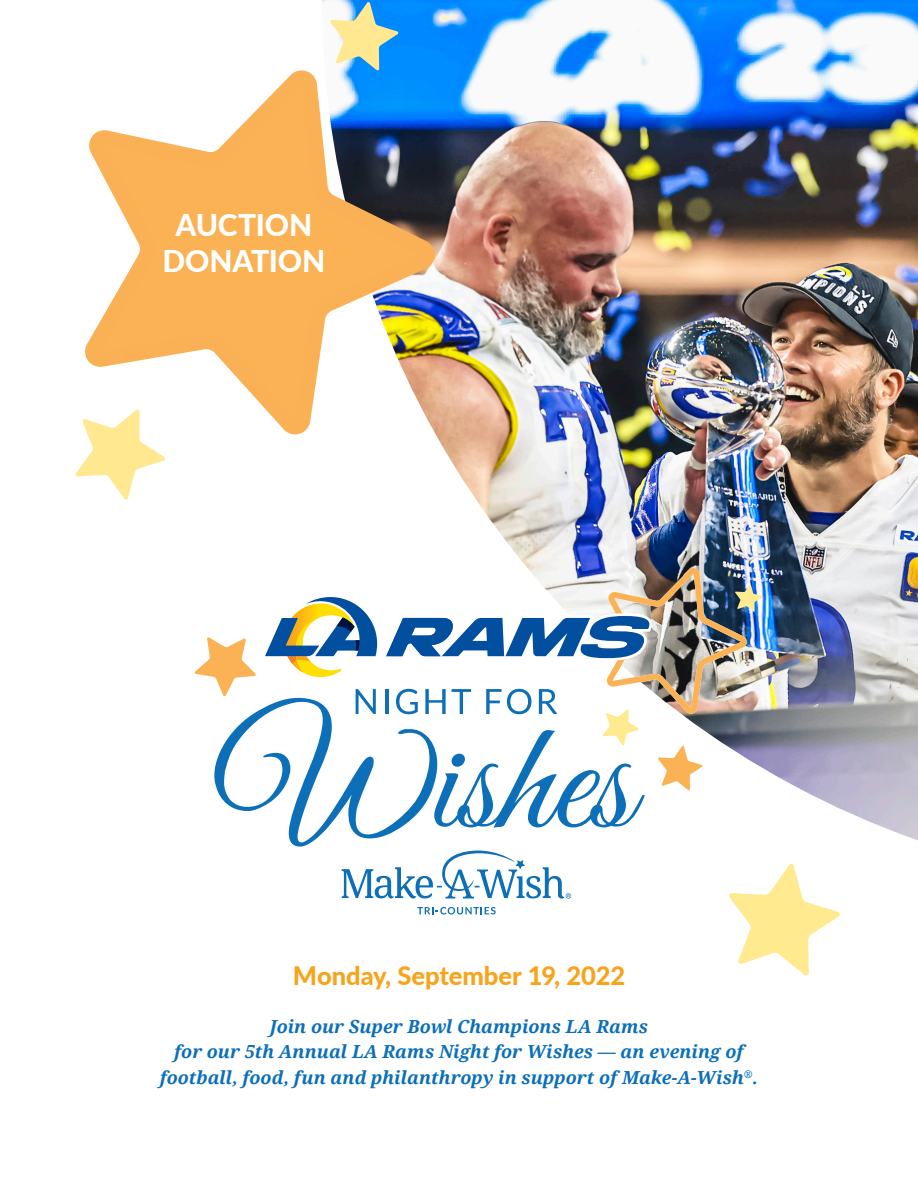
<style>
.page{position:relative;width:918px;height:1188px;background:#fff}
.page>*{position:absolute;margin:0;border:0;box-sizing:border-box;transform-origin:0 0}
.t1{font:800 30px/36px "Lato";letter-spacing:-.005em;color:#fff;text-align:center}
.t2{font:800 25.5px "Lato";color:#f9a31b}
.t3{font:italic 700 18px/25.5px "Droid Serif";color:#0c6fb8;text-align:center}
</style>
<div class="page">
<img style="left:322px;top:0;width:596px;height:840px">
<svg style="left:85px;top:55px;width:364px;height:389px"></svg>
<svg style="left:75px;top:409px;width:91px;height:91px"></svg>
<svg style="left:194px;top:568px;width:647px;height:408px"></svg>
<svg style="left:330px;top:2px;width:69px;height:69px"></svg>
<p class="t1" style="left:162px;top:206px;width:164px">AUCTION<br>DONATION</p>
<p class="t2" style="left:293px;top:956px;width:334px">Monday, September 19, 2022</p>
<p class="t3" style="left:160px;top:1013px;width:600px">Join our Super Bowl Champions LA Rams<br>for our 5th Annual LA Rams Night for Wishes — an evening of football, food, fun and philanthropy in support of Make-A-Wish<sup>®</sup>.</p>
</div>
